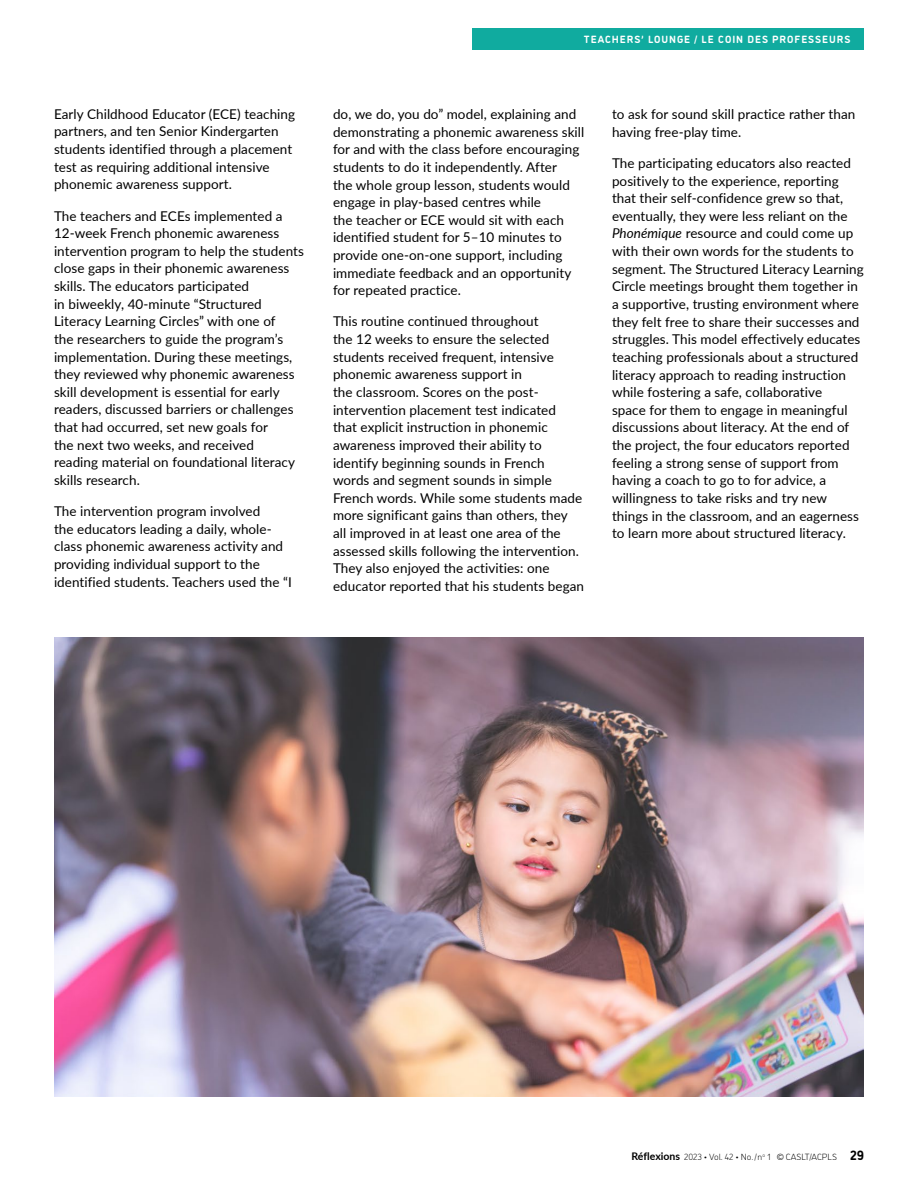
<style>
.page{position:relative;width:918px;height:1188px;background:#fff}
.page>*{position:absolute;margin:0;border:0;box-sizing:border-box;transform-origin:0 0}
.t1{font:13.5px/17.7px "Lato";letter-spacing:.005em;color:#000}
.t2{font:700 10.5px "DI Nosaur";letter-spacing:.09em;color:#fff}
.t3{font:300 9px "DI Nosaur";color:#000}
.s1{font-style:italic}
.s2{font-family:"Lato";font-weight:700;font-size:10.5px}
.s3{font-weight:700;font-size:13.5px}
</style>
<div class="page">
<div style="left:472px;top:28px;width:392px;height:22px;background:#10ab9f"></div>
<img style="left:54px;top:637px;width:810px;height:459px">
<p class="t1" style="left:54px;top:105px;width:243px">Early Childhood Educator (ECE) teaching partners, and ten Senior Kindergarten students identified through a placement test as requiring additional intensive phonemic awareness support.</p>
<p class="t1" style="left:54px;top:206px;width:251px">The teachers and ECEs implemented a 12-week French phonemic awareness intervention program to help the students close gaps in their phonemic awareness skills. The educators participated<br>in biweekly, 40-minute “Structured Literacy Learning Circles” with one of<br>the researchers to guide the program’s implementation. During these meetings, they reviewed why phonemic awareness skill development is essential for early readers, discussed barriers or challenges that had occurred, set new goals for<br>the next two weeks, and received<br>reading material on foundational literacy skills research.</p>
<p class="t1" style="left:54px;top:502px;width:240px">The intervention program involved<br>the educators leading a daily, whole&shy;class phonemic awareness activity and providing individual support to the identified students. Teachers used the “I</p>
<p class="t2" style="left:584px;top:31px;width:268px">TEACHERS’ LOUNGE / LE COIN DES PROFESSEURS</p>
<p class="t1" style="left:333px;top:105px;width:253px">do, we do, you do” model, explaining and demonstrating a phonemic awareness skill for and with the class before encouraging students to do it independently. After<br>the whole group lesson, students would engage in play-based centres while<br>the teacher or ECE would sit with each identified student for 5–10 minutes to provide one-on-one support, including immediate feedback and an opportunity for repeated practice.</p>
<p class="t1" style="left:333px;top:312px;width:253px">This routine continued throughout<br>the 12 weeks to ensure the selected students received frequent, intensive phonemic awareness support in<br>the classroom. Scores on the post&shy;intervention placement test indicated<br>that explicit instruction in phonemic awareness improved their ability to identify beginning sounds in French words and segment sounds in simple French words. While some students made more significant gains than others, they all improved in at least one area of the assessed skills following the intervention.<br>They also enjoyed the activities: one educator reported that his students began</p>
<p class="t1" style="left:612px;top:105px;width:245px">to ask for sound skill practice rather than having free-play time.</p>
<p class="t1" style="left:612px;top:154px;width:253px">The participating educators also reacted positively to the experience, reporting that their self-confidence grew so that, eventually, they were less reliant on the <span class="s1">Phonémique</span> resource and could come up with their own words for the students to segment. The Structured Literacy Learning Circle meetings brought them together in a supportive, trusting environment where they felt free to share their successes and struggles. This model effectively educates teaching professionals about a structured literacy approach to reading instruction while fostering a safe, collaborative<br>space for them to engage in meaningful discussions about literacy. At the end of the project, the four educators reported feeling a strong sense of support from having a coach to go to for advice, a willingness to take risks and try new things in the classroom, and an eagerness to learn more about structured literacy.</p>
<p class="t3" style="left:632px;top:1150px;width:234px"><span class="s2">Réflexions</span> 2023 • Vol. 42 • No. /n<sup>o</sup> 1 © CASLT/ACPLS <span class="s3">29</span></p>
</div>
